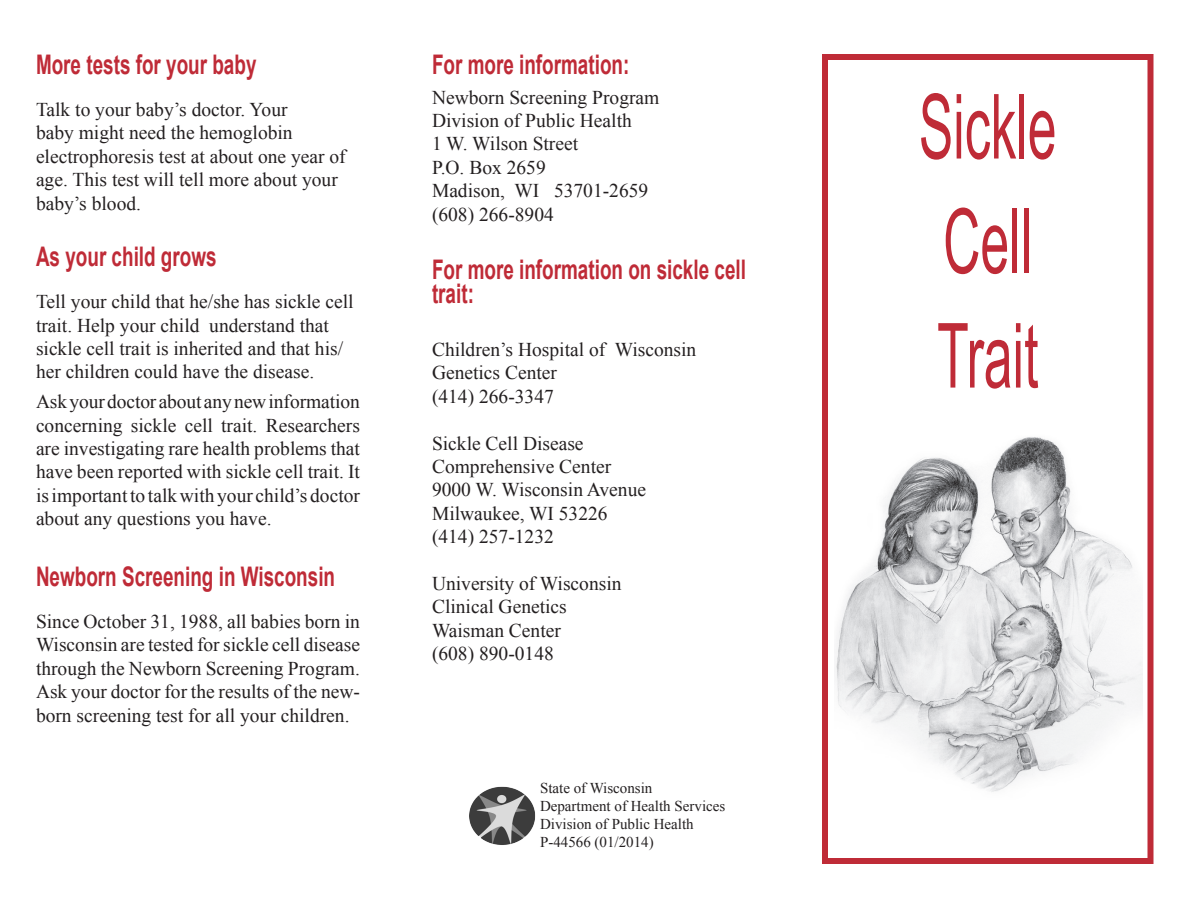
<style>
.page{position:relative;width:1188px;height:918px;background:#fff}
.page>*{position:absolute;margin:0;border:0;box-sizing:border-box;transform-origin:0 0}
.Subhead_1{font:90px "Arial Narrow";color:#bf2b37;scale:.7 1}
.Subhead_1-2{font:700 27px/24px "Arial";color:#bf2b37;scale:.7 1}
.Body_text{font:19.5px/23.4px "Times New Roman";color:#231f20;text-align:justify}
.Subhead_1-3{font:19.5px/23.4px "Times New Roman";color:#231f20}
.Body_text-2{font:15px "Times New Roman";color:#231f20}
</style>
<div class="page">
<img style="left:835px;top:437px;width:308px;height:355px">
<div style="left:822px;top:54px;width:332px;height:810px;border:6px solid #bf2b37"></div>
<img style="left:469px;top:786px;width:67px;height:59px">
<p class="Subhead_1-2" style="left:36px;top:53px;width:317px">More tests for your baby</p>
<p class="Subhead_1-3" style="left:36px;top:97px;width:311px">Talk to your baby’s doctor. Your<br>baby might need the hemoglobin electrophoresis test at about one year of age. This test will tell more about your baby’s blood.</p>
<p class="Subhead_1-2" style="left:36px;top:245px;width:260px">As your child grows</p>
<p class="Subhead_1-3" style="left:36px;top:290px;width:319px">Tell your child that he/she has sickle cell trait. Help your child understand that sickle cell trait is inherited and that his/ her children could have the disease.</p>
<p class="Body_text" style="left:36px;top:390px;width:326px">Ask your doctor about any new information concerning sickle cell trait. Researchers are investigating rare health problems that have been reported with sickle cell trait. It is important to talk with your child’s doctor about any questions you have.</p>
<p class="Subhead_1-2" style="left:36px;top:565px;width:429px">Newborn Screening in Wisconsin</p>
<p class="Body_text" style="left:36px;top:610px;width:326px">Since October 31, 1988, all babies born in Wisconsin are tested for sickle cell disease through the Newborn Screening Program.<br>Ask your doctor for the results of the new&shy;born screening test for all your children.</p>
<p class="Subhead_1-2" style="left:432px;top:53px;width:284px">For more information:</p>
<p class="Body_text" style="left:432px;top:85px;width:229px">Newborn Screening Program</p>
<p class="Body_text" style="left:432px;top:108px;width:201px">Division of Public Health</p>
<p class="Body_text" style="left:432px;top:132px;width:148px">1 W. Wilson Street</p>
<p class="Body_text" style="left:432px;top:155px;width:115px">P.O. Box 2659</p>
<p class="Body_text" style="left:432px;top:179px;width:218px">Madison, WI 53701-2659</p>
<p class="Body_text" style="left:432px;top:202px;width:123px">(608) 266-8904</p>
<p class="Subhead_1-2" style="left:432px;top:258px;width:450px">For more information on sickle cell trait:</p>
<p class="Subhead_1-3" style="left:432px;top:337px;width:266px">Children’s Hospital of Wisconsin</p>
<p class="Subhead_1-3" style="left:432px;top:361px;width:127px">Genetics Center</p>
<p class="Subhead_1-3" style="left:432px;top:384px;width:123px">(414) 266-3347</p>
<p class="Body_text" style="left:432px;top:431px;width:153px">Sickle Cell Disease</p>
<p class="Body_text" style="left:432px;top:454px;width:181px">Comprehensive Center</p>
<p class="Body_text" style="left:432px;top:478px;width:216px">9000 W. Wisconsin Avenue</p>
<p class="Body_text" style="left:432px;top:501px;width:177px">Milwaukee, WI 53226</p>
<p class="Body_text" style="left:432px;top:525px;width:123px">(414) 257-1232</p>
<p class="Body_text" style="left:432px;top:571px;width:191px">University of Wisconsin</p>
<p class="Body_text" style="left:432px;top:595px;width:136px">Clinical Genetics</p>
<p class="Body_text" style="left:432px;top:618px;width:130px">Waisman Center</p>
<p class="Body_text" style="left:432px;top:642px;width:123px">(608) 890-0148</p>
<p class="Body_text-2" style="left:540px;top:778px;width:114px">State of Wisconsin</p>
<p class="Body_text-2" style="left:540px;top:796px;width:187px">Department of Health Services</p>
<p class="Body_text-2" style="left:540px;top:814px;width:155px">Division of Public Health</p>
<p class="Body_text-2" style="left:540px;top:832px;width:115px">P-44566 (01/2014)</p>
<p class="Subhead_1" style="left:919px;top:61px;width:198px">Sickle</p>
<p class="Subhead_1" style="left:943px;top:175px;width:129px">Cell</p>
<p class="Subhead_1" style="left:937px;top:290px;width:146px">Trait</p>
</div>
